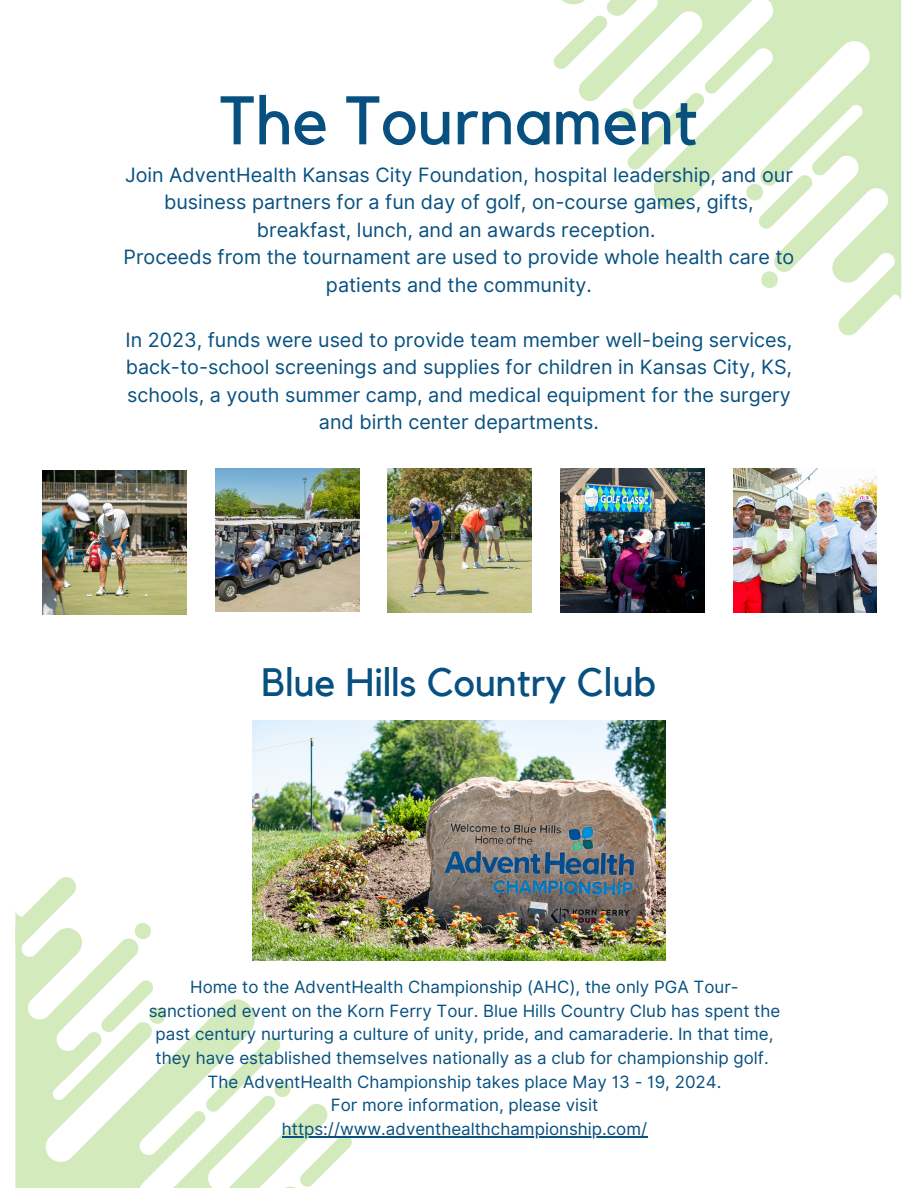
<style>
.page{position:relative;width:918px;height:1188px;background:#fff}
.page>*{position:absolute;margin:0;border:0;box-sizing:border-box;transform-origin:0 0}
.t1{font:67.8px "Kollektif";color:#075080}
.t2{font:39.45px "Kollektif";color:#075080}
.t3{font:19.8px/27.5px "Inter";color:#075080;text-align:center}
.t4{font:16.95px/23.7px "Inter";color:#075080;text-align:center}
</style>
<div class="page">
<svg style="left:15px;top:909px;width:313px;height:279px"></svg>
<svg style="left:15px;top:877px;width:61px;height:69px"></svg>
<svg style="left:135px;top:923px;width:16px;height:16px"></svg>
<svg style="left:203px;top:1035px;width:87px;height:80px"></svg>
<svg style="left:297px;top:1132px;width:58px;height:56px"></svg>
<svg style="left:53px;top:978px;width:112px;height:103px"></svg>
<svg style="left:562px;top:0;width:339px;height:280px"></svg>
<svg style="left:839px;top:264px;width:62px;height:71px"></svg>
<svg style="left:761px;top:271px;width:17px;height:17px"></svg>
<svg style="left:617px;top:90px;width:90px;height:83px"></svg>
<svg style="left:553px;top:13px;width:57px;height:59px"></svg>
<svg style="left:746px;top:125px;width:116px;height:107px"></svg>
<img style="left:253px;top:720px;width:413px;height:241px">
<img style="left:43px;top:470px;width:143px;height:144px">
<img style="left:215px;top:469px;width:144px;height:143px">
<img style="left:388px;top:469px;width:144px;height:144px">
<img style="left:560px;top:469px;width:144px;height:144px">
<img style="left:733px;top:469px;width:144px;height:144px">
<hr style="left:282px;top:1136px;width:365px;height:1px;background:#075080">
<p class="t1" style="left:220px;top:89px;width:479px">The Tournament</p>
<p class="t3" style="left:124px;top:161px;width:672px">Join AdventHealth Kansas City Foundation, hospital leadership, and our business partners for a fun day of golf, on-course games, gifts, breakfast, lunch, and an awards reception.<br>Proceeds from the tournament are used to provide whole health care to patients and the community.</p>
<p class="t3" style="left:126px;top:326px;width:668px">In 2023, funds were used to provide team member well-being services, back-to-school screenings and supplies for children in Kansas City, KS, schools, a youth summer camp, and medical equipment for the surgery and birth center departments.</p>
<p class="t2" style="left:261px;top:664px;width:397px">Blue Hills Country Club</p>
<h2 class="t4" style="left:149px;top:975px;width:633px">Home to the AdventHealth Championship (AHC), the only PGA Tour&shy;sanctioned event on the Korn Ferry Tour. Blue Hills Country Club has spent the past century nurturing a culture of unity, pride, and camaraderie. In that time, they have established themselves nationally as a club for championship golf.</h2>
<p class="t4" style="left:208px;top:1070px;width:515px">The AdventHealth Championship takes place May 13 - 19, 2024.</p>
<p class="t4" style="left:331px;top:1093px;width:269px">For more information, please visit</p>
<p class="t4" style="left:282px;top:1117px;width:367px">https://www.adventhealthchampionship.com/</p>
</div>
